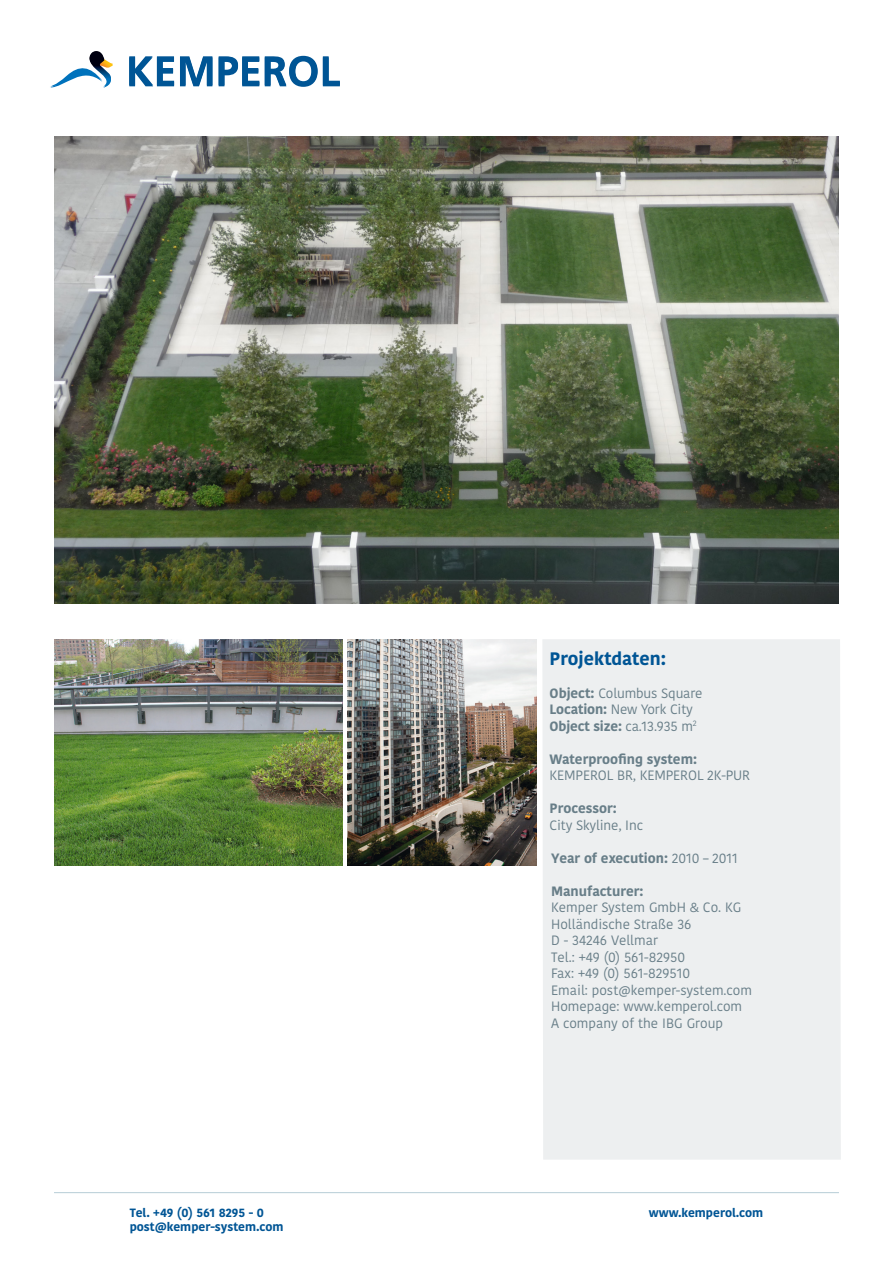
<style>
.page{position:relative;width:893px;height:1263px;background:#fff}
.page>*{position:absolute;margin:0;border:0;box-sizing:border-box;transform-origin:0 0}
.t1{font:700 18px "Kohinoor Devanagari";color:#005595}
.t2{font:13.5px "Kohinoor Devanagari";color:#687e88}
.t3{font:700 13.5px "Kohinoor Devanagari";color:#687e88}
.t4{font:700 12px "Kohinoor Devanagari";color:#005595}
.s1{font-weight:700}
.s2{font-weight:400}
</style>
<div class="page">
<hr style="left:54px;top:1192px;width:785px;height:1px;background:#b7cdd7">
<img style="left:54px;top:137px;width:785px;height:466px">
<img style="left:348px;top:639px;width:189px;height:226px">
<img style="left:54px;top:639px;width:288px;height:226px">
<svg style="left:129px;top:56px;width:45px;height:30px"></svg>
<svg style="left:180px;top:56px;width:32px;height:30px"></svg>
<svg style="left:219px;top:56px;width:40px;height:30px"></svg>
<svg style="left:265px;top:56px;width:75px;height:31px"></svg>
<svg style="left:50px;top:51px;width:63px;height:37px"></svg>
<div style="left:542px;top:639px;width:299px;height:521px;background:#edeff0"></div>
<p class="t1" style="left:550px;top:642px;width:118px">Projektdaten:</p>
<p class="t2" style="left:550px;top:685px;width:154px"><span class="s1">Object:</span> Columbus Square</p>
<p class="t2" style="left:550px;top:701px;width:145px"><span class="s1">Location:</span> New York City</p>
<p class="t3" style="left:550px;top:714px;width:149px">Object size: <span class="s2">ca.13.935 m</span><sup>2</sup></p>
<p class="t3" style="left:550px;top:747px;width:149px">Waterproofing system:</p>
<p class="t2" style="left:550px;top:767px;width:202px">KEMPEROL BR, KEMPEROL 2K-PUR</p>
<p class="t3" style="left:550px;top:796px;width:69px">Processor:</p>
<p class="t2" style="left:550px;top:817px;width:95px">City Skyline, Inc</p>
<p class="t3" style="left:551px;top:846px;width:188px">Year of execution: <span class="s2">2010 – 2011</span></p>
<p class="t3" style="left:551px;top:879px;width:94px">Manufacturer:</p>
<p class="t2" style="left:551px;top:899px;width:192px">Kemper System GmbH &amp; Co. KG</p>
<p class="t2" style="left:551px;top:916px;width:142px">Holländische Straße 36</p>
<p class="t2" style="left:551px;top:932px;width:108px">D - 34246 Vellmar</p>
<p class="t2" style="left:551px;top:949px;width:136px">Tel.: +49 (0) 561-82950</p>
<p class="t2" style="left:551px;top:965px;width:141px">Fax: +49 (0) 561-829510</p>
<p class="t2" style="left:551px;top:982px;width:202px">Email: post@kemper-system.com</p>
<p class="t2" style="left:551px;top:998px;width:193px">Homepage: www.kemperol.com</p>
<p class="t2" style="left:551px;top:1015px;width:173px">A company of the IBG Group</p>
<p class="t4" style="left:130px;top:1202px;width:136px">Tel. +49 (0) 561 8295 - 0</p>
<p class="t4" style="left:649px;top:1202px;width:116px">www.kemperol.com</p>
<p class="t4" style="left:130px;top:1216px;width:155px">post@kemper-system.com</p>
</div>
